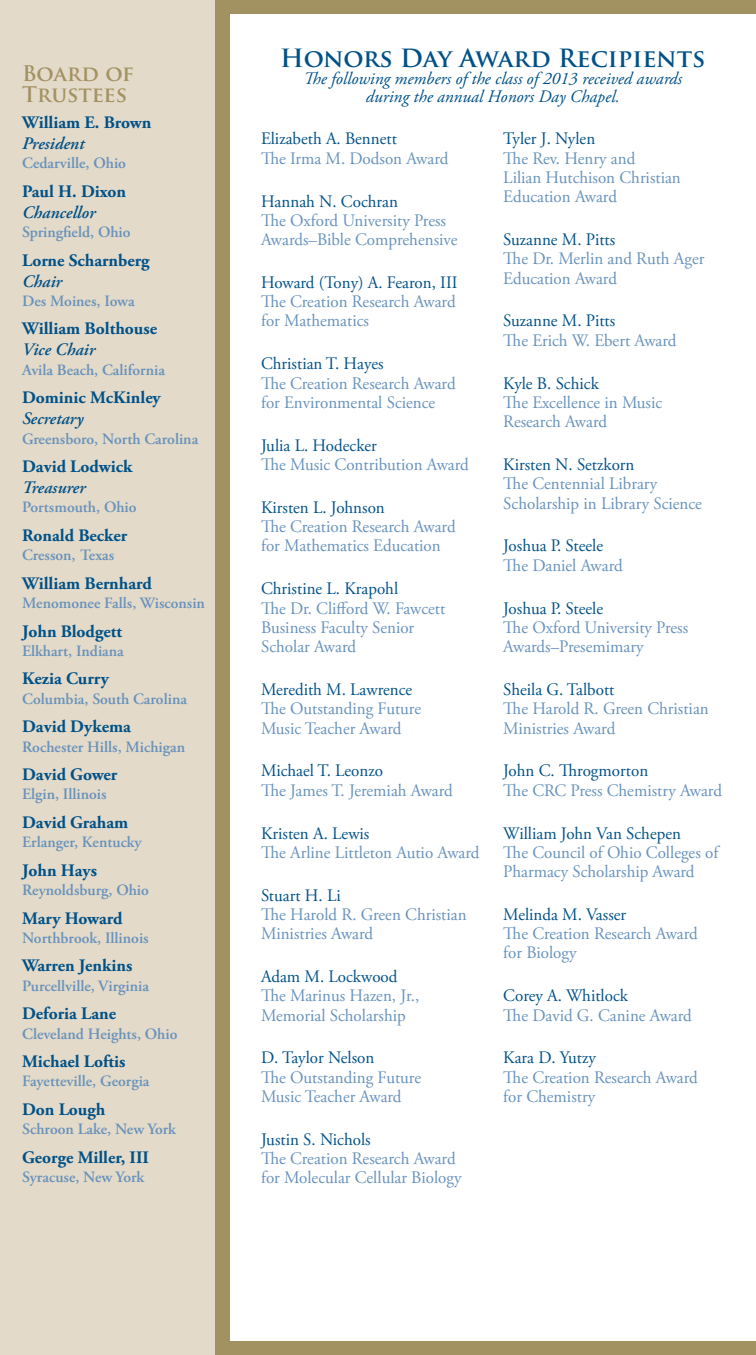
<style>
.page{position:relative;width:756px;height:1355px;background:#fff}
.page>*{position:absolute;margin:0;border:0;box-sizing:border-box;transform-origin:0 0}
.heading-class_of_200{font:700 24.5px "Trajan Pro";color:#005187}
.t1{font:700 21px/21px "Trajan Pro";color:#a29161}
.honors_day-award{font:17.5px/19.2px "Adobe Garamond Pro";color:#6892bb}
.honors_day-name{font:17.5px "Adobe Garamond Pro";color:#005187}
.board_of_trustees-na{font:700 17.5px "Adobe Garamond Pro";color:#005187}
.t2{font:italic 17.5px/17.5px "Adobe Garamond Pro";color:#005187;text-align:center}
.board_of_trustees-po{font:italic 600 17.5px "Adobe Garamond Pro";color:#005187}
.board_of_trustees-to{font:600 15.75px "Adobe Garamond Pro";color:#6892bb}
</style>
<div class="page">
<div style="left:0;top:0;width:220px;height:1354px;background:#e3dac9"></div>
<div style="left:215px;top:0;width:14px;height:1354px;background:#a29161"></div>
<div style="left:215px;top:0;width:541px;height:14px;background:#a29161"></div>
<div style="left:217px;top:1341px;width:539px;height:13px;background:#a29161"></div>
<p class="t1" style="left:22px;top:63px;width:113px">Board of<br>Trustees</p>
<p class="board_of_trustees-na" style="left:22px;top:112px;width:131px">William E. Brown</p>
<p class="board_of_trustees-po" style="left:22px;top:133px;width:64px">President</p>
<p class="board_of_trustees-to" style="left:22px;top:154px;width:105px">Cedarville, Ohio</p>
<p class="board_of_trustees-na" style="left:22px;top:181px;width:106px">Paul H. Dixon</p>
<p class="board_of_trustees-po" style="left:22px;top:202px;width:75px">Chancellor</p>
<p class="board_of_trustees-to" style="left:22px;top:223px;width:110px">Springfield, Ohio</p>
<p class="board_of_trustees-na" style="left:22px;top:250px;width:129px">Lorne Scharnberg</p>
<p class="board_of_trustees-po" style="left:22px;top:271px;width:41px">Chair</p>
<p class="board_of_trustees-to" style="left:22px;top:292px;width:114px">Des Moines, Iowa</p>
<p class="board_of_trustees-na" style="left:22px;top:319px;width:136px">William Bolthouse</p>
<p class="board_of_trustees-po" style="left:22px;top:340px;width:75px">Vice Chair</p>
<p class="board_of_trustees-to" style="left:22px;top:361px;width:144px">Avila Beach, California</p>
<p class="board_of_trustees-na" style="left:22px;top:387px;width:140px">Dominic McKinley</p>
<p class="board_of_trustees-po" style="left:22px;top:409px;width:63px">Secretary</p>
<p class="board_of_trustees-to" style="left:22px;top:429px;width:178px">Greensboro, North Carolina</p>
<p class="board_of_trustees-na" style="left:22px;top:456px;width:112px">David Lodwick</p>
<p class="board_of_trustees-po" style="left:22px;top:477px;width:65px">Treasurer</p>
<p class="board_of_trustees-to" style="left:22px;top:498px;width:116px">Portsmouth, Ohio</p>
<p class="board_of_trustees-na" style="left:22px;top:525px;width:107px">Ronald Becker</p>
<p class="board_of_trustees-to" style="left:22px;top:546px;width:94px">Cresson, Texas</p>
<p class="board_of_trustees-na" style="left:22px;top:573px;width:131px">William Bernhard</p>
<p class="board_of_trustees-to" style="left:22px;top:594px;width:184px">Menomonee Falls, Wisconsin</p>
<p class="board_of_trustees-na" style="left:22px;top:621px;width:101px">John Blodgett</p>
<p class="board_of_trustees-to" style="left:22px;top:642px;width:103px">Elkhart, Indiana</p>
<p class="board_of_trustees-na" style="left:22px;top:668px;width:88px">Kezia Curry</p>
<p class="board_of_trustees-to" style="left:22px;top:689px;width:166px">Columbia, South Carolina</p>
<p class="board_of_trustees-na" style="left:22px;top:716px;width:110px">David Dykema</p>
<p class="board_of_trustees-to" style="left:22px;top:737px;width:165px">Rochester Hills, Michigan</p>
<p class="board_of_trustees-na" style="left:22px;top:764px;width:97px">David Gower</p>
<p class="board_of_trustees-to" style="left:22px;top:785px;width:86px">Elgin, Illinois</p>
<p class="board_of_trustees-na" style="left:22px;top:812px;width:108px">David Graham</p>
<p class="board_of_trustees-to" style="left:22px;top:833px;width:121px">Erlanger, Kentucky</p>
<p class="board_of_trustees-na" style="left:22px;top:860px;width:76px">John Hays</p>
<p class="board_of_trustees-to" style="left:22px;top:881px;width:128px">Reynoldsburg, Ohio</p>
<p class="board_of_trustees-na" style="left:22px;top:908px;width:102px">Mary Howard</p>
<p class="board_of_trustees-to" style="left:22px;top:928px;width:128px">Northbrook, Illinois</p>
<p class="board_of_trustees-na" style="left:22px;top:955px;width:112px">Warren Jenkins</p>
<p class="board_of_trustees-to" style="left:22px;top:976px;width:128px">Purcellville, Virginia</p>
<p class="board_of_trustees-na" style="left:22px;top:1003px;width:96px">Deforia Lane</p>
<p class="board_of_trustees-to" style="left:22px;top:1024px;width:157px">Cleveland Heights, Ohio</p>
<p class="board_of_trustees-na" style="left:22px;top:1051px;width:105px">Michael Loftis</p>
<p class="board_of_trustees-to" style="left:22px;top:1072px;width:129px">Fayetteville, Georgia</p>
<p class="board_of_trustees-na" style="left:22px;top:1099px;width:85px">Don Lough</p>
<p class="board_of_trustees-to" style="left:22px;top:1120px;width:155px">Schroon Lake, New York</p>
<p class="board_of_trustees-na" style="left:22px;top:1147px;width:128px">George Miller, III</p>
<p class="board_of_trustees-to" style="left:22px;top:1167px;width:123px">Syracuse, New York</p>
<p class="heading-class_of_200" style="left:280px;top:43px;width:427px">Honors Day Award Recipients</p>
<p class="t2" style="left:303px;top:70px;width:380px">The following members of the class of 2013 received awards during the annual Honors Day Chapel.</p>
<p class="honors_day-name" style="left:261px;top:128px;width:137px">Elizabeth A. Bennett</p>
<p class="honors_day-award" style="left:261px;top:149px;width:189px">The Irma M. Dodson Award</p>
<p class="honors_day-name" style="left:261px;top:190px;width:138px">Hannah N. Cochran</p>
<p class="honors_day-award" style="left:261px;top:211px;width:198px">The Oxford University Press<br>Awards–Bible Comprehensive</p>
<p class="honors_day-name" style="left:261px;top:272px;width:198px">Howard (Tony) A. Fearon, III</p>
<p class="honors_day-award" style="left:261px;top:293px;width:196px">The Creation Research Award for Mathematics</p>
<p class="honors_day-name" style="left:261px;top:353px;width:124px">Christian T. Hayes</p>
<p class="honors_day-award" style="left:261px;top:374px;width:196px">The Creation Research Award for Environmental Science</p>
<p class="honors_day-name" style="left:261px;top:435px;width:117px">Julia L. Hodecker</p>
<p class="honors_day-award" style="left:261px;top:455px;width:209px">The Music Contribution Award</p>
<p class="honors_day-name" style="left:261px;top:497px;width:125px">Kirsten L. Johnson</p>
<p class="honors_day-award" style="left:261px;top:517px;width:196px">The Creation Research Award for Mathematics Education</p>
<p class="honors_day-name" style="left:261px;top:578px;width:139px">Christine L. Krapohl</p>
<p class="honors_day-award" style="left:261px;top:599px;width:186px">The Dr. Clifford W. Fawcett<br>Business Faculty Senior<br>Scholar Award</p>
<p class="honors_day-name" style="left:261px;top:679px;width:153px">Meredith M. Lawrence</p>
<p class="honors_day-award" style="left:261px;top:699px;width:162px">The Outstanding Future<br>Music Teacher Award</p>
<p class="honors_day-name" style="left:261px;top:760px;width:123px">Michael T. Leonzo</p>
<p class="honors_day-award" style="left:261px;top:781px;width:193px">The James T. Jeremiah Award</p>
<p class="honors_day-name" style="left:261px;top:822px;width:110px">Kristen A. Lewis</p>
<p class="honors_day-award" style="left:261px;top:843px;width:220px">The Arline Littleton Autio Award</p>
<p class="honors_day-name" style="left:261px;top:884px;width:81px">Stuart H. Li</p>
<p class="honors_day-award" style="left:261px;top:905px;width:207px">The Harold R. Green Christian<br>Ministries Award</p>
<p class="honors_day-name" style="left:261px;top:966px;width:138px">Adam M. Lockwood</p>
<p class="honors_day-award" style="left:261px;top:986px;width:160px">The Marinus Hazen, Jr.,<br>Memorial Scholarship</p>
<p class="honors_day-name" style="left:261px;top:1047px;width:115px">D. Taylor Nelson</p>
<p class="honors_day-award" style="left:261px;top:1068px;width:162px">The Outstanding Future<br>Music Teacher Award</p>
<p class="honors_day-name" style="left:261px;top:1128px;width:111px">Justin S. Nichols</p>
<p class="honors_day-award" style="left:261px;top:1149px;width:202px">The Creation Research Award for Molecular Cellular Biology</p>
<p class="honors_day-name" style="left:503px;top:128px;width:93px">Tyler J. Nylen</p>
<p class="honors_day-award" style="left:503px;top:149px;width:179px">The Rev. Henry and<br>Lilian Hutchison Christian<br>Education Award</p>
<p class="honors_day-name" style="left:503px;top:229px;width:113px">Suzanne M. Pitts</p>
<p class="honors_day-award" style="left:503px;top:250px;width:203px">The Dr. Merlin and Ruth Ager<br>Education Award</p>
<p class="honors_day-name" style="left:503px;top:310px;width:113px">Suzanne M. Pitts</p>
<p class="honors_day-award" style="left:503px;top:331px;width:175px">The Erich W. Ebert Award</p>
<p class="honors_day-name" style="left:503px;top:372px;width:97px">Kyle B. Schick</p>
<p class="honors_day-award" style="left:503px;top:393px;width:160px">The Excellence in Music<br>Research Award</p>
<p class="honors_day-name" style="left:503px;top:454px;width:133px">Kirsten N. Setzkorn</p>
<p class="honors_day-award" style="left:503px;top:475px;width:200px">The Centennial Library<br>Scholarship in Library Science</p>
<p class="honors_day-name" style="left:503px;top:535px;width:101px">Joshua P. Steele</p>
<p class="honors_day-award" style="left:503px;top:556px;width:121px">The Daniel Award</p>
<p class="honors_day-name" style="left:503px;top:597px;width:101px">Joshua P. Steele</p>
<p class="honors_day-award" style="left:503px;top:618px;width:186px">The Oxford University Press<br>Awards–Presemimary</p>
<p class="honors_day-name" style="left:503px;top:679px;width:113px">Sheila G. Talbott</p>
<p class="honors_day-award" style="left:503px;top:699px;width:207px">The Harold R. Green Christian<br>Ministries Award</p>
<p class="honors_day-name" style="left:503px;top:760px;width:146px">John C. Throgmorton</p>
<p class="honors_day-award" style="left:503px;top:781px;width:220px">The CRC Press Chemistry Award</p>
<p class="honors_day-name" style="left:503px;top:822px;width:179px">William John Van Schepen</p>
<p class="honors_day-award" style="left:503px;top:843px;width:216px">The Council of Ohio Colleges of<br>Pharmacy Scholarship Award</p>
<p class="honors_day-name" style="left:503px;top:904px;width:124px">Melinda M. Vasser</p>
<p class="honors_day-award" style="left:503px;top:924px;width:196px">The Creation Research Award for Biology</p>
<p class="honors_day-name" style="left:503px;top:985px;width:126px">Corey A. Whitlock</p>
<p class="honors_day-award" style="left:503px;top:1006px;width:190px">The David G. Canine Award</p>
<p class="honors_day-name" style="left:503px;top:1047px;width:94px">Kara D. Yutzy</p>
<p class="honors_day-award" style="left:503px;top:1068px;width:196px">The Creation Research Award for Chemistry</p>
</div>
